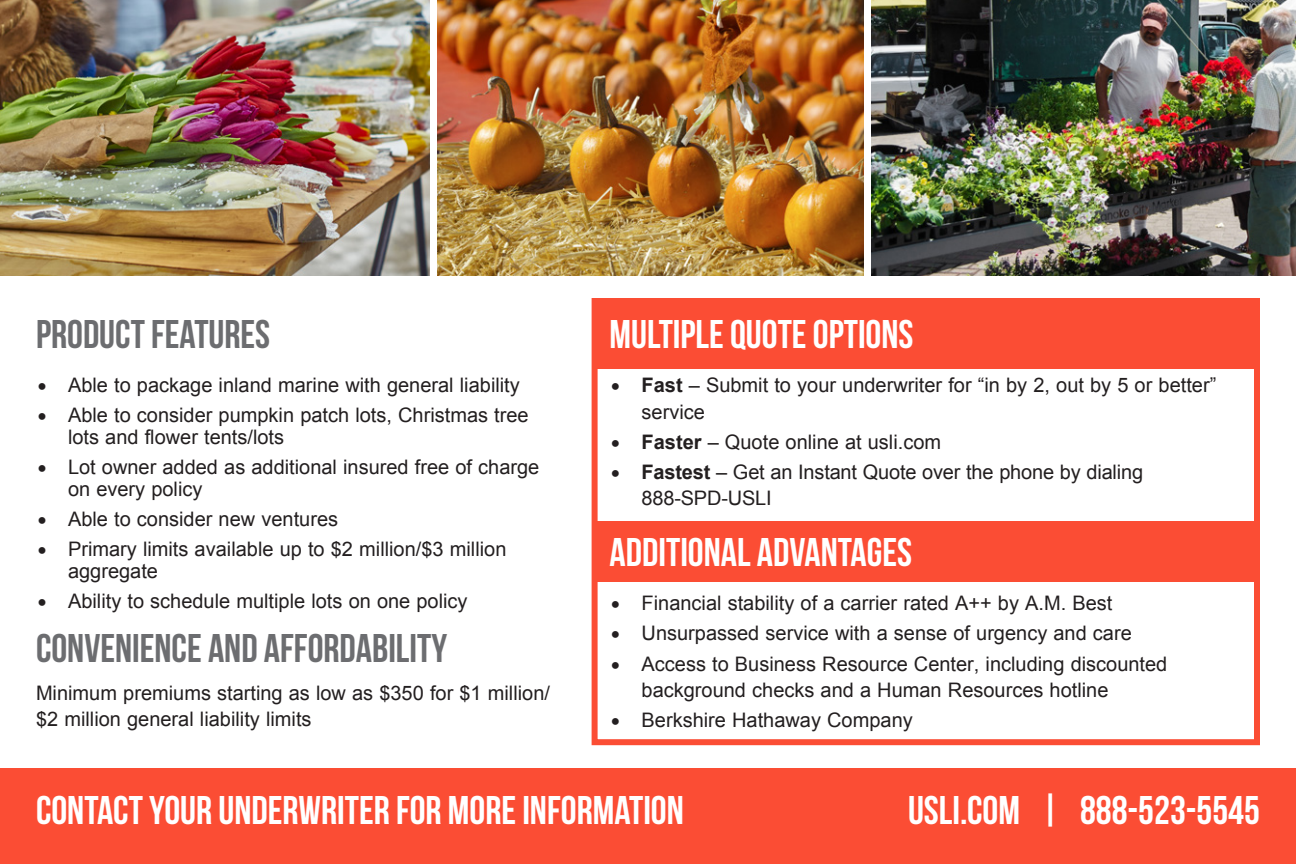
<style>
.page{position:relative;width:1296px;height:864px;background:#fff}
.page>*{position:absolute;margin:0;border:0;box-sizing:border-box;transform-origin:0 0}
.a-head_white{font:40px "Bebas Neue";color:#fff}
.a-head_white-2{font:40px "Bebas Neue";color:#6c6d70}
.bullet_list_1_-_blac{font:20px/22px "Arial";color:#231f20}
.p1{font:20px/26px "Arial";color:#231f20}
.s1{font-weight:700}
</style>
<div class="page">
<div style="left:596px;top:521px;width:664px;height:61px;background:#fb4d34"></div>
<div style="left:592px;top:299px;width:668px;height:69px;background:#fb4d34"></div>
<div style="left:592px;top:298px;width:668px;height:447px;border:6px solid #fb4d34"></div>
<img style="left:438px;top:0;width:426px;height:276px">
<img style="left:871px;top:0;width:425px;height:276px">
<img style="left:0;top:0;width:430px;height:276px">
<div style="left:0;top:769px;width:1296px;height:95px;background:#fb4d34"></div>
<p class="a-head_white-2" style="left:36px;top:312px;width:236px">PRODUCT FEATURES</p>
<p class="bullet_list_1_-_blac" style="left:68px;top:374px;width:453px">Able to package inland marine with general liability</p>
<p class="bullet_list_1_-_blac" style="left:68px;top:404px;width:462px">Able to consider pumpkin patch lots, Christmas tree lots and flower tents/lots</p>
<p class="bullet_list_1_-_blac" style="left:68px;top:456px;width:473px">Lot owner added as additional insured free of charge on every policy</p>
<p class="bullet_list_1_-_blac" style="left:68px;top:508px;width:272px">Able to consider new ventures</p>
<p class="bullet_list_1_-_blac" style="left:68px;top:538px;width:440px">Primary limits available up to $2 million/$3 million aggregate</p>
<p class="bullet_list_1_-_blac" style="left:68px;top:590px;width:401px">Ability to schedule multiple lots on one policy</p>
<p class="a-head_white-2" style="left:36px;top:626px;width:413px">CONVENIENCE AND AFFORDABILITY</p>
<p class="p1" style="left:36px;top:680px;width:516px">Minimum premiums starting as low as $350 for $1 million/ $2 million general liability limits</p>
<p class="a-head_white" style="left:610px;top:312px;width:305px">MULTIPLE QUOTE OPTIONS</p>
<p class="bullet_list_1_-_blac" style="left:642px;top:372px;width:576px;line-height:26.2px"><span class="s1">Fast</span> – Submit to your underwriter for “in by 2, out by 5 or better” service</p>
<p class="bullet_list_1_-_blac" style="left:642px;top:431px;width:301px"><span class="s1">Faster</span> – Quote online at usli.com</p>
<p class="bullet_list_1_-_blac" style="left:642px;top:459px;width:503px;line-height:26.4px"><span class="s1">Fastest</span> – Get an Instant Quote over the phone by dialing<br>888-SPD-USLI</p>
<p class="a-head_white" style="left:610px;top:530px;width:304px">ADDITIONAL ADVANTAGES</p>
<p class="bullet_list_1_-_blac" style="left:642px;top:592px;width:472px">Financial stability of a carrier rated A++ by A.M. Best</p>
<p class="bullet_list_1_-_blac" style="left:642px;top:623px;width:492px">Unsurpassed service with a sense of urgency and care</p>
<p class="bullet_list_1_-_blac" style="left:642px;top:651px;width:527px;line-height:26.4px">Access to Business Resource Center, including discounted background checks and a Human Resources hotline</p>
<p class="bullet_list_1_-_blac" style="left:642px;top:709px;width:273px">Berkshire Hathaway Company</p>
<p class="a-head_white" style="left:36px;top:788px;width:649px">CONTACT YOUR UNDERWRITER FOR MORE INFORMATION</p>
<p class="a-head_white" style="left:908px;top:788px;width:354px">USLI.COM | 888-523-5545</p>
</div>
